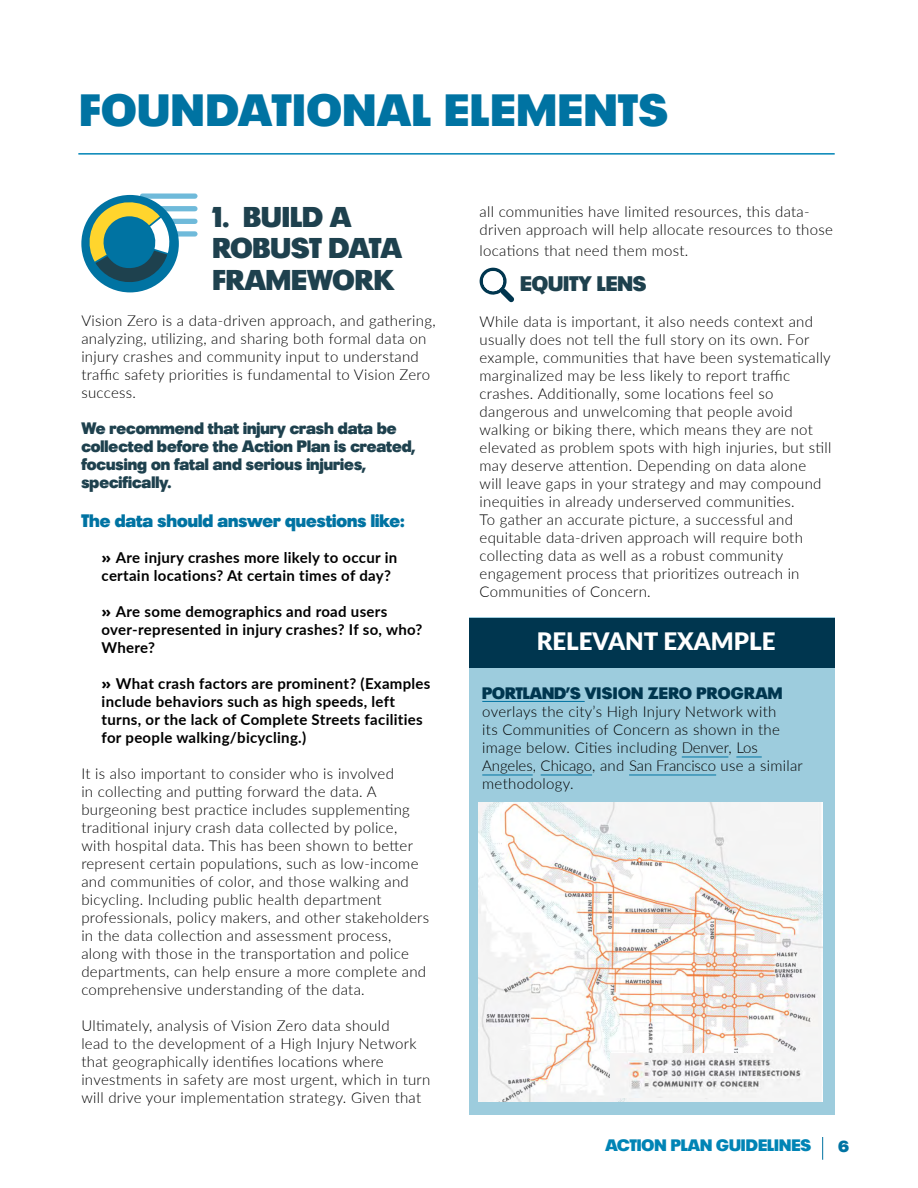
<style>
.page{position:relative;width:918px;height:1188px;background:#fff}
.page>*{position:absolute;margin:0;border:0;box-sizing:border-box;transform-origin:0 0}
.t1{font:900 45px "Plak W01";letter-spacing:.025em;color:#0073a2}
.t2{font:900 28.5px/31.5px "Plak W01";color:#1e414e}
.t3{font:900 24px "Lato";color:#fff}
.t4{font:900 21px "Plak W01";color:#1e414e}
.t5{font:900 18px "Plak W01";color:#0073a2}
.t6{font:900 16.5px/18px "Plak W01";color:#1e414e}
.t7{font:900 16.5px "Plak W01";letter-spacing:.02em;color:#00364f}
.t8{font:900 16.5px "Plak W01";color:#0084b5}
.t9{font:900 15.9px "Plak W01";color:#0073a2}
.t10{font:300 15px/18px "Lato";letter-spacing:.02em;color:#000}
.t11{font:700 15px/18px "Lato";letter-spacing:.02em;color:#000}
.s1{font-family:"Gotham HTF"}
</style>
<div class="page">
<svg style="left:822px;top:1137px;width:1px;height:23px"></svg>
<div style="left:469px;top:618px;width:366px;height:497px;background:#9dccdd"></div>
<img style="left:478px;top:802px;width:344px;height:300px">
<hr style="left:78px;top:153px;width:757px;height:2px;background:#0084b6">
<div style="left:81px;top:195px;width:98px;height:97px;background:#0073a2;border-radius:50%"></div>
<svg style="left:86px;top:193px;width:112px;height:91px"></svg>
<div style="left:469px;top:618px;width:365px;height:49px;background:#00364f"></div>
<hr style="left:482px;top:701px;width:103px;height:1px;background:#0073a2">
<hr style="left:682px;top:757px;width:46px;height:1px;background:#0073a2">
<svg style="left:736px;top:757px;width:26px;height:1px"></svg>
<hr style="left:482px;top:775px;width:51px;height:1px;background:#0073a2">
<hr style="left:541px;top:775px;width:51px;height:1px;background:#0073a2">
<hr style="left:629px;top:775px;width:87px;height:1px;background:#0073a2">
<img style="left:611px;top:1053px;width:208px;height:44px">
<svg style="left:480px;top:268px;width:34px;height:34px"></svg>
<div style="left:483px;top:271px;width:20px;height:20px;background:#fff;border-radius:50%"></div>
<h1 class="t1" style="left:80px;top:83px;width:583px">Foundational Elements</h1>
<h2 class="t2" style="left:213px;top:201px;width:187px">1. Build a robust data framework</h2>
<p class="t10" style="left:81px;top:311px;width:356px">Vision Zero is a data-driven approach, and gathering, analyzing, utilizing, and sharing both formal data on injury crashes and community input to understand traffic safety priorities is fundamental to Vision Zero success.</p>
<p class="t6" style="left:81px;top:419px;width:336px">We recommend that injury crash data be collected before the Action Plan is created, focusing on fatal and serious injuries, specifically.</p>
<p class="t5" style="left:81px;top:509px;width:325px">The data should answer questions like:</p>
<p class="t11" style="left:102px;top:548px;width:297px"><span class="s1">»</span> Are injury crashes more likely to occur in certain locations? At certain times of day?</p>
<p class="t11" style="left:102px;top:602px;width:322px"><span class="s1">»</span> Are some demographics and road users over-represented in injury crashes? If so, who?<br>Where?</p>
<p class="t11" style="left:102px;top:674px;width:330px"><span class="s1">»</span> What crash factors are prominent? (Examples include behaviors such as high speeds, left turns, or the lack of Complete Streets facilities for people walking/bicycling.)</p>
<p class="t10" style="left:81px;top:764px;width:349px">It is also important to consider who is involved<br>in collecting and putting forward the data. A burgeoning best practice includes supplementing traditional injury crash data collected by police, with hospital data. This has been shown to better represent certain populations, such as low-income and communities of color, and those walking and bicycling. Including public health department professionals, policy makers, and other stakeholders in the data collection and assessment process, along with those in the transportation and police departments, can help ensure a more complete and comprehensive understanding of the data.</p>
<p class="t10" style="left:81px;top:1016px;width:351px">Ultimately, analysis of Vision Zero data should<br>lead to the development of a High Injury Network that geographically identifies locations where investments in safety are most urgent, which in turn will drive your implementation strategy. Given that</p>
<p class="t10" style="left:480px;top:203px;width:355px">all communities have limited resources, this data&shy;driven approach will help allocate resources to those</p>
<p class="t10" style="left:480px;top:242px;width:210px">locations that need them most.</p>
<h3 class="t4" style="left:520px;top:271px;width:128px">Equity LENS</h3>
<p class="t10" style="left:480px;top:312px;width:353px">While data is important, it also needs context and usually does not tell the full story on its own. For example, communities that have been systematically marginalized may be less likely to report traffic crashes. Additionally, some locations feel so dangerous and unwelcoming that people avoid walking or biking there, which means they are not elevated as problem spots with high injuries, but still may deserve attention. Depending on data alone will leave gaps in your strategy and may compound inequities in already underserved communities.<br>To gather an accurate picture, a successful and equitable data-driven approach will require both collecting data as well as a robust community engagement process that prioritizes outreach in Communities of Concern.</p>
<h3 class="t3" style="left:537px;top:623px;width:74px">RELEVANT</h3>
<h3 class="t3" style="left:663px;top:623px;width:49px">EXAMPL</h3>
<h3 class="t3" style="left:762px;top:623px;width:15px">E</h3>
<p class="t7" style="left:482px;top:684px;width:302px">Portland’s Vision Zero prog ram</p>
<p class="t10" style="left:482px;top:702px;width:322px">overlays the city’s High Injury Network with<br>its Communities of Concern as shown in the image below. Cities including Denver, Los Angeles, Chicago, and San Francisco use a similar methodology.</p>
<p class="t8" style="left:606px;top:1135px;width:207px">Action Plan Guidelines</p>
<p class="t9" style="left:838px;top:1137px;width:12px">6</p>
</div>
